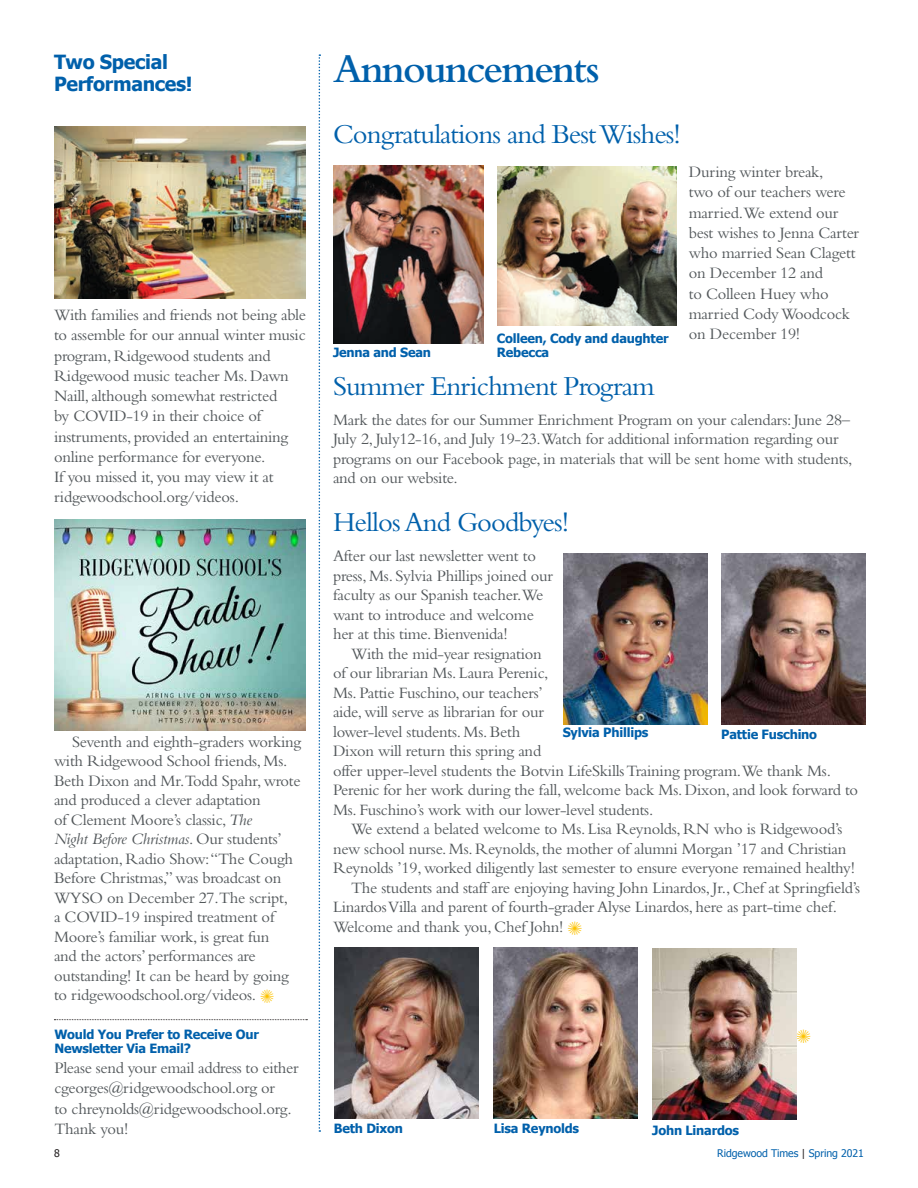
<style>
.page{position:relative;width:918px;height:1188px;background:#fff}
.page>*{position:absolute;margin:0;border:0;box-sizing:border-box;transform-origin:0 0}
.t1{font:600 42px "Bembo";letter-spacing:-.04em;color:#0060ab}
.t2{font:28.5px "Bembo";letter-spacing:-.03em;color:#0060ab}
.t3{font:700 19.5px/22.5px "Tahoma";letter-spacing:-.015em;color:#0060ab}
.t4{font:16.5px/19.5px "Bembo";letter-spacing:-.015em;color:#52575a}
.t5{font:700 12.75px/14.2px "Tahoma";letter-spacing:-.015em;color:#0060ab}
.t6{font:10.5px "Tahoma";letter-spacing:-.005em;color:#0060ab}
.t7{font:10.5px "Tahoma";color:#231f20}
.s1{font-style:italic}
.s2{color:#231f20}
</style>
<div class="page">
<svg style="left:319px;top:54px;width:1px;height:1078px"></svg>
<img style="left:721px;top:554px;width:144px;height:171px">
<img style="left:563px;top:554px;width:144px;height:171px">
<img style="left:54px;top:126px;width:251px;height:173px">
<img style="left:54px;top:520px;width:251px;height:210px">
<svg style="left:54px;top:1019px;width:253px;height:1px"></svg>
<img style="left:333px;top:166px;width:151px;height:178px">
<img style="left:497px;top:166px;width:180px;height:160px">
<img style="left:493px;top:948px;width:144px;height:171px">
<img style="left:652px;top:948px;width:144px;height:171px">
<img style="left:334px;top:948px;width:144px;height:171px">
<p class="t3" style="left:54px;top:49px;width:140px">Two Special<br>Performances!</p>
<p class="t4" style="left:54px;top:305px;width:254px;line-height:20.2px">With families and friends not being able to assemble for our annual winter music program, Ridgewood students and Ridgewood music teacher Ms. Dawn Naill, although somewhat restricted<br>by COVID-19 in their choice of instruments, provided an entertaining online performance for everyone.<br>If you missed it, you may view it at ridgewoodschool.org/videos.</p>
<p class="t4" style="left:54px;top:732px;width:249px;text-indent:18px">Seventh and eighth-graders working with Ridgewood School friends, Ms.<br>Beth Dixon and Mr.Todd Spahr, wrote and produced a clever adaptation<br>of Clement Moore’s classic, <span class="s1">The<br>Night Before Christmas</span>. Our students’ adaptation, Radio Show:“The Cough Before Christmas,” was broadcast on WYSO on December 27.The script,<br>a COVID-19 inspired treatment of Moore’s familiar work, is great fun<br>and the actors’ performances are outstanding! It can be heard by going to ridgewoodschool.org/videos.</p>
<p class="t5" style="left:54px;top:1026px;width:206px">Would You Prefer to Receive Our<br>Newsletter Via Email?</p>
<p class="t4" style="left:54px;top:1058px;width:246px;line-height:20.2px">Please send your email address to either cgeorges@ridgewoodschool.org or<br>to chreynolds@ridgewoodschool.org.<br>Thank you!</p>
<h1 class="t1" style="left:333px;top:45px;width:268px">Announcements</h1>
<h2 class="t2" style="left:333px;top:118px;width:350px">Congratulations and Best Wishes!</h2>
<p class="t5" style="left:333px;top:344px;width:100px">Jenna and Sean</p>
<p class="t5" style="left:497px;top:331px;width:173px">Colleen, Cody and daughter<br>Rebecca</p>
<p class="t4" style="left:689px;top:161px;width:172px;line-height:20.2px">During winter break,<br>two of our teachers were married.We extend our best wishes to Jenna Carter who married Sean Clagett on December 12 and<br>to Colleen Huey who married Cody Woodcock on December 19!</p>
<h2 class="t2" style="left:333px;top:369px;width:323px">Summer Enrichment Program</h2>
<p class="t4" style="left:333px;top:409px;width:521px">Mark the dates for our Summer Enrichment Program on your calendars: June 28– July 2, July12-16, and July 19-23.Watch for additional information regarding our programs on our Facebook page, in materials that will be sent home with students, and on our website.</p>
<h2 class="t2" style="left:333px;top:506px;width:238px">Hellos And Goodbyes!</h2>
<p class="t4" style="left:333px;top:546px;width:221px">After our last newsletter went to press, Ms. Sylvia Phillips joined our faculty as our Spanish teacher.We want to introduce and welcome her at this time. Bienvenida!</p>
<p class="t4" style="left:333px;top:643px;width:527px;text-indent:18px">With the mid-year resignation<br>of our librarian Ms. Laura Perenic,<br>Ms. Pattie Fuschino, our teachers’<br>aide, will serve as librarian for our<br>lower-level students. Ms. Beth<br>Dixon will return this spring and<br>offer upper-level students the Botvin LifeSkills Training program.We thank Ms.<br>Perenic for her work during the fall, welcome back Ms. Dixon, and look forward to Ms. Fuschino’s work with our lower-level students.</p>
<p class="t4" style="left:351px;top:819px;width:493px">We extend a belated welcome to Ms. Lisa Reynolds, RN who is Ridgewood’s</p>
<p class="t4" style="left:333px;top:838px;width:515px">new school nurse. Ms. Reynolds, the mother of alumni Morgan ’17 and Christian</p>
<p class="t4" style="left:333px;top:858px;width:523px">Reynolds ’19, worked diligently last semester to ensure everyone remained healthy!</p>
<p class="t4" style="left:351px;top:877px;width:511px">The students and staff are enjoying having John Linardos, Jr., Chef at Springfield’s</p>
<p class="t4" style="left:333px;top:897px;width:506px">Linardos Villa and parent of fourth-grader Alyse Linardos, here as part-time chef.</p>
<p class="t4" style="left:333px;top:916px;width:232px">Welcome and thank you, Chef John!</p>
<p class="t5" style="left:563px;top:725px;width:87px">Sylvia Phillips</p>
<p class="t5" style="left:721px;top:726px;width:97px">Pattie Fuschino</p>
<p class="t5" style="left:334px;top:1121px;width:71px">Beth Dixon</p>
<p class="t5" style="left:494px;top:1121px;width:87px">Lisa Reynolds</p>
<p class="t5" style="left:652px;top:1122px;width:88px">John Linardos</p>
<p class="t7" style="left:54px;top:1146px;width:7px">8</p>
<p class="t6" style="left:717px;top:1146px;width:148px">Ridgewood Times <span class="s2">|</span> Spring 2021</p>
</div>
